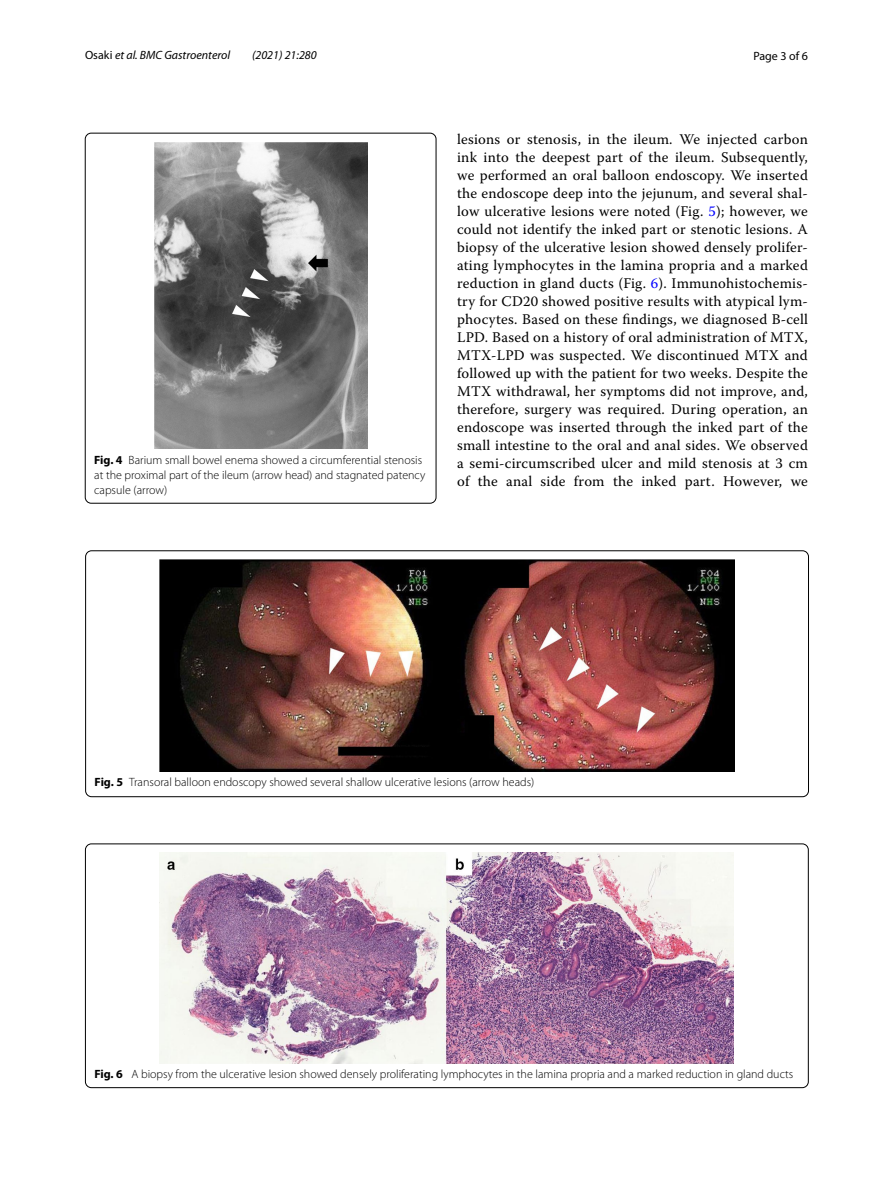
<style>
.page{position:relative;width:893px;height:1187px;background:#fff}
.page>*{position:absolute;margin:0;border:0;box-sizing:border-box;transform-origin:0 0}
.t1{font:14.7px/18px "Warnock Pro";letter-spacing:.015em;color:#000;text-align:justify}
.t2{font:300 12px/15px "Myriad Pro";color:#000}
.t3{font:italic 12px "Myriad Pro";color:#000}
.t4{font:12px "Myriad Pro";color:#000}
.s1{font-style:normal}
.s2{font-weight:700}
.s3{color:#00f}
</style>
<div class="page">
<img style="left:154px;top:142px;width:213px;height:306px">
<div style="left:85px;top:133px;width:351px;height:370px;border:1px solid #000;border-radius:6px"></div>
<img style="left:160px;top:559px;width:574px;height:212px">
<div style="left:85px;top:550px;width:724px;height:246px;border:1px solid #000;border-radius:6px"></div>
<img style="left:160px;top:852px;width:574px;height:211px">
<div style="left:85px;top:843px;width:723px;height:244px;border:1px solid #000;border-radius:6px"></div>
<p class="t3" style="left:85px;top:48px;width:147px"><span class="s1">Osaki</span> et al. BMC Gastroenterol</p>
<p class="t3" style="left:252px;top:48px;width:66px">(2021) 21:280</p>
<p class="t4" style="left:753px;top:48px;width:56px">Page 3 of 6</p>
<p class="t2" style="left:94px;top:452px;width:333px"><span class="s2">Fig. 4</span> Barium small bowel enema showed a circumferential stenosis at the proximal part of the ileum (arrow head) and stagnated patency capsule (arrow)</p>
<p class="t1" style="left:457px;top:130px;width:352px">lesions or stenosis, in the ileum. We injected carbon ink into the deepest part of the ileum. Subsequently, we performed an oral balloon endoscopy. We inserted the endoscope deep into the jejunum, and several shal&shy;low ulcerative lesions were noted (Fig. <span class="s3">5</span>); however, we could not identify the inked part or stenotic lesions. A biopsy of the ulcerative lesion showed densely prolifer&shy;ating lymphocytes in the lamina propria and a marked reduction in gland ducts (Fig. <span class="s3">6</span>). Immunohistochemis&shy;try for CD20 showed positive results with atypical lym&shy;phocytes. Based on these findings, we diagnosed B-cell LPD. Based on a history of oral administration of MTX, MTX-LPD was suspected. We discontinued MTX and followed up with the patient for two weeks. Despite the MTX withdrawal, her symptoms did not improve, and, therefore, surgery was required. During operation, an endoscope was inserted through the inked part of the small intestine to the oral and anal sides. We observed a semi-circumscribed ulcer and mild stenosis at 3 cm of the anal side from the inked part. However, we</p>
<p class="t2" style="left:95px;top:775px;width:441px"><span class="s2">Fig. 5</span> Transoral balloon endoscopy showed several shallow ulcerative lesions (arrow heads)</p>
<p class="t2" style="left:94px;top:1066px;width:700px"><span class="s2">Fig. 6</span> A biopsy from the ulcerative lesion showed densely proliferating lymphocytes in the lamina propria and a marked reduction in gland ducts</p>
</div>
